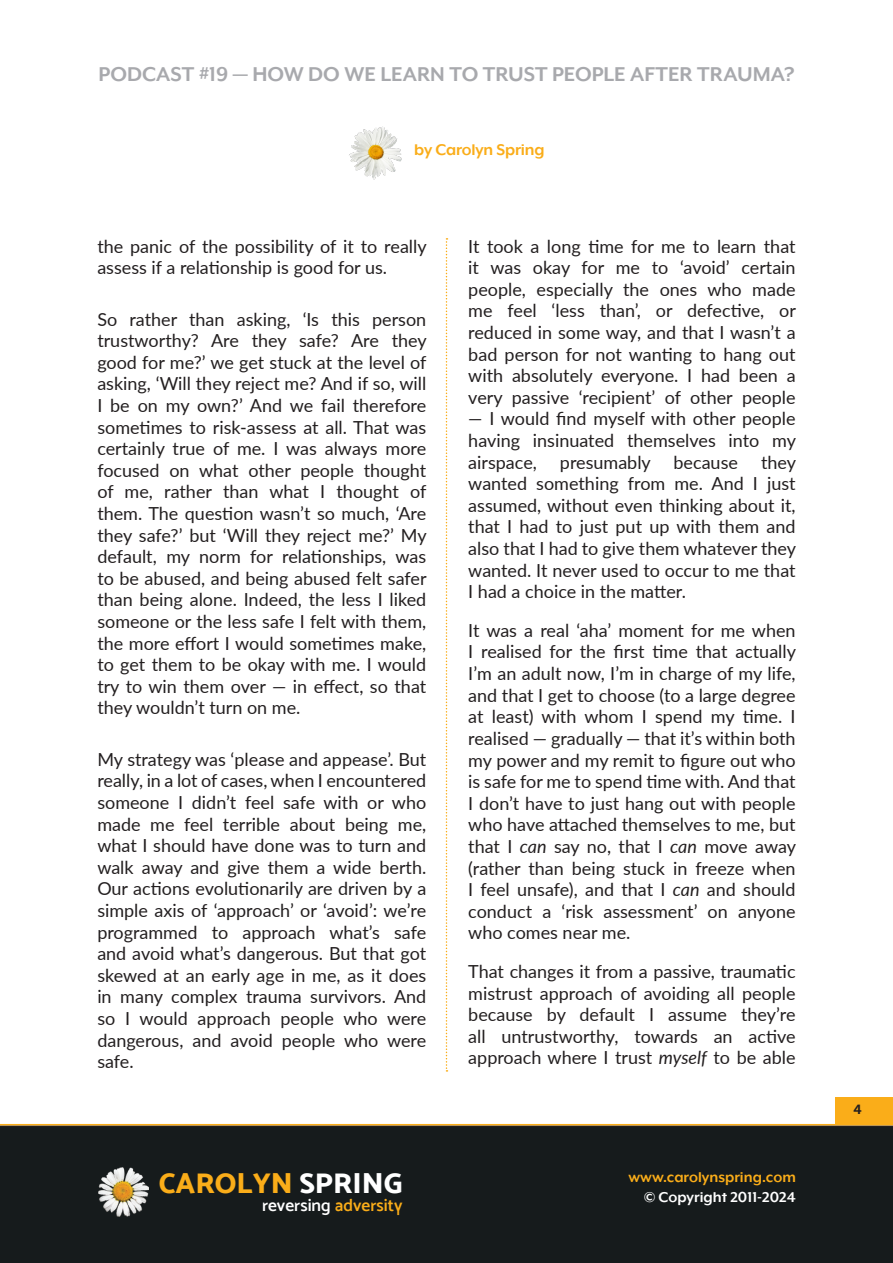
<style>
.page{position:relative;width:893px;height:1263px;background:#fff}
.page>*{position:absolute;margin:0;border:0;box-sizing:border-box;transform-origin:0 0}
.t1{font:28.95px "Mosk Extra Bold 800";color:#faad19}
.t2{font:700 23.25px "Mr Eaves XL Mod OT";color:#a8a9ad}
.Transcript_Body{font:18px/21.6px "Lato";color:#231f20;text-align:justify}
.t3{font:700 18px "Mr Eaves XL Mod OT";letter-spacing:-.01em;color:#faad19}
.t4{font:17.4px "Mosk Semi Bold 600";color:#fff}
.t5{font:700 16.5px "Mr Eaves XL Mod OT";color:#faad19}
.t6{font:700 16.5px "Mr Eaves XL Mod OT";color:#fff}
.t7{font:700 15px "Mukta";color:#231f20}
.s1{color:#fff}
.s2{color:#faad19}
.s3{font-style:italic}
</style>
<div class="page">
<img style="left:349px;top:126px;width:53px;height:54px">
<svg style="left:446px;top:238px;width:1px;height:833px"></svg>
<div style="left:0;top:1125px;width:893px;height:138px;background:#161b1c"></div>
<hr style="left:0;top:1124px;width:893px;height:1px;background:#faad19">
<div style="left:835px;top:1097px;width:58px;height:27px;background:#faad19"></div>
<img style="left:98px;top:1167px;width:51px;height:49px">
<p class="t2" style="left:98px;top:61px;width:697px">PODCAST #19 — HOW DO WE LEARN TO TRUST PEOPLE AFTER TRAUMA?</p>
<p class="t3" style="left:414px;top:140px;width:132px">by Carolyn Spring</p>
<p class="Transcript_Body" style="left:97px;top:235px;width:331px">the panic of the possibility of it to really assess if a relationship is good for us.</p>
<p class="Transcript_Body" style="left:97px;top:307px;width:331px">So rather than asking, ‘Is this person trustworthy? Are they safe? Are they good for me?’ we get stuck at the level of asking, ‘Will they reject me? And if so, will I be on my own?’ And we fail therefore sometimes to risk-assess at all. That was certainly true of me. I was always more focused on what other people thought of me, rather than what I thought of them. The question wasn’t so much, ‘Are they safe?’ but ‘Will they reject me?’ My default, my norm for relationships, was to be abused, and being abused felt safer than being alone. Indeed, the less I liked someone or the less safe I felt with them, the more effort I would sometimes make, to get them to be okay with me. I would try to win them over — in effect, so that they wouldn’t turn on me.</p>
<p class="Transcript_Body" style="left:97px;top:748px;width:330px">My strategy was ‘please and appease’. But really, in a lot of cases, when I encountered someone I didn’t feel safe with or who made me feel terrible about being me, what I should have done was to turn and walk away and give them a wide berth.<br>Our actions evolutionarily are driven by a simple axis of ‘approach’ or ‘avoid’: we’re programmed to approach what’s safe and avoid what’s dangerous. But that got skewed at an early age in me, as it does in many complex trauma survivors. And so I would approach people who were dangerous, and avoid people who were safe.</p>
<h1 class="t1" style="left:159px;top:1165px;width:245px">CAROLYN <span class="s1">SPRING</span></h1>
<p class="t4" style="left:262px;top:1195px;width:142px">reversing <span class="s2">adversity</span></p>
<p class="Transcript_Body" style="left:468px;top:235px;width:329px">It took a long time for me to learn that it was okay for me to ‘avoid’ certain people, especially the ones who made me feel ‘less than’, or defective, or reduced in some way, and that I wasn’t a bad person for not wanting to hang out with absolutely everyone. I had been a very passive ‘recipient’ of other people</p>
<p class="Transcript_Body" style="left:468px;top:407px;width:329px">— I would find myself with other people having insinuated themselves into my airspace,</p>
<p class="Transcript_Body" style="left:468px;top:451px;width:329px;text-indent:293px">they wanted something from me. And I just assumed, without even thinking about it, that I had to just put up with them and also that I had to give them whatever they wanted. It never used to occur to me that I had a choice in the matter.</p>
<p class="Transcript_Body" style="left:468px;top:619px;width:329px">It was a real ‘aha’ moment for me when I realised for the first time that actually I’m an adult now, I’m in charge of my life, and that I get to choose (to a large degree at least) with whom I spend my time. I realised — gradually — that it’s within both my power and my remit to figure out who is safe for me to spend time with. And that I don’t have to just hang out with people who have attached themselves to me, but that I <span class="s3">can</span> say no, that I <span class="s3">can</span> move away (rather than being stuck in freeze when I feel unsafe), and that I <span class="s3">can</span> and should conduct a ‘risk assessment’ on anyone who comes near me.</p>
<p class="Transcript_Body" style="left:468px;top:960px;width:329px">That changes it from a passive, traumatic mistrust approach of avoiding all people because by default I assume they’re all untrustworthy, towards an active approach where I trust <span class="s3">myself</span> to be able</p>
<p class="Transcript_Body" style="left:560px;top:451px;width:92px">presumably</p>
<p class="Transcript_Body" style="left:673px;top:451px;width:66px">because</p>
<p class="t5" style="left:628px;top:1168px;width:169px">www.carolynspring.com</p>
<p class="t6" style="left:644px;top:1187px;width:153px">© Copyright 2011-2024</p>
<p class="t7" style="left:853px;top:1100px;width:10px">4</p>
</div>
